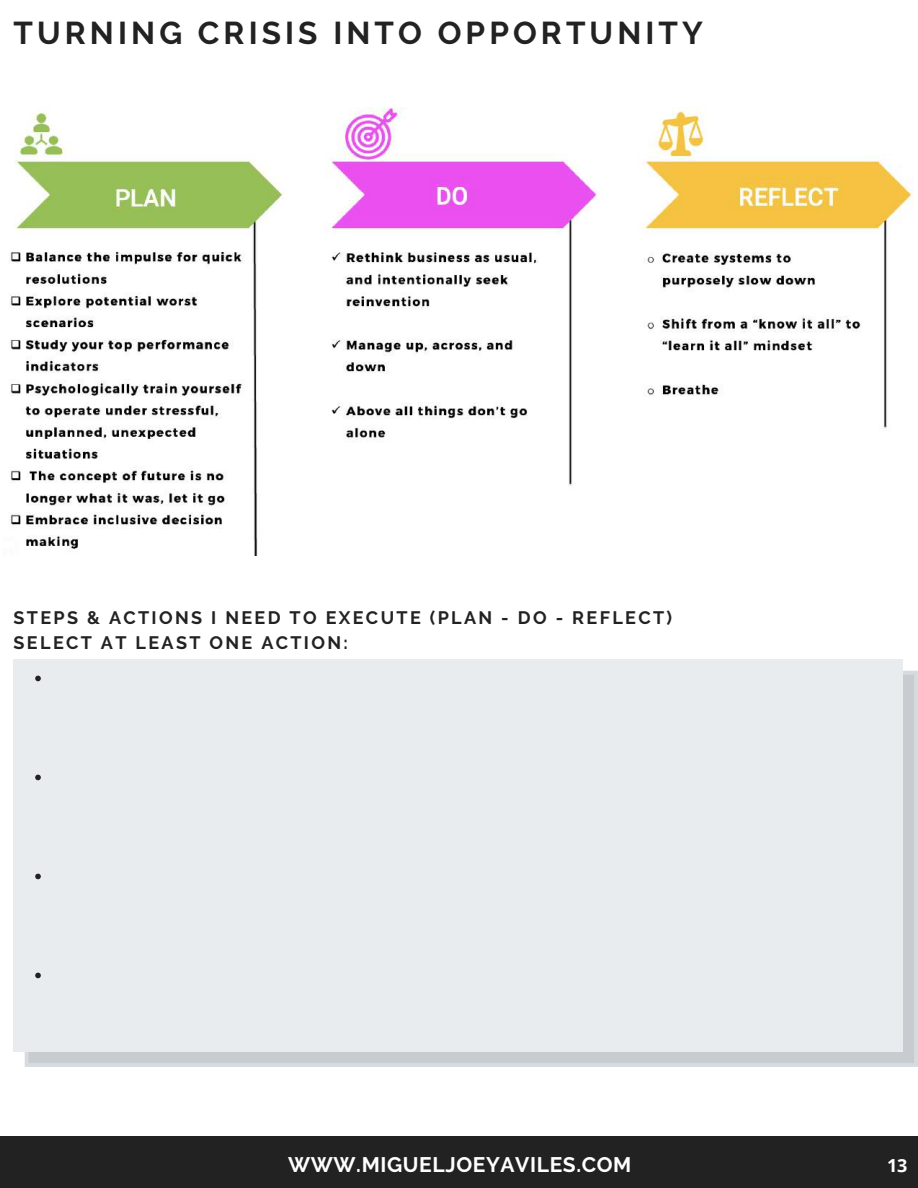
<style>
.page{position:relative;width:918px;height:1188px;background:#fff}
.page>*{position:absolute;margin:0;border:0;box-sizing:border-box;transform-origin:0 0}
.t1{font:700 31.5px "Raleway";letter-spacing:.13em;color:#222}
.t2{font:700 21px "Raleway";letter-spacing:.03em;color:#fff}
.t3{font:700 18px/24.8px "Raleway";letter-spacing:.13em;color:#222}
.t4{font:700 18px "Open Sans";color:#fff}
</style>
<div class="page">
<div style="left:0;top:1136px;width:918px;height:52px;background:#222"></div>
<svg style="left:25px;top:671px;width:893px;height:396px;background:#cbd0d4"></svg>
<div style="left:14px;top:660px;width:889px;height:392px;background:#e8ecef"></div>
<img style="left:9px;top:107px;width:905px;height:448px">
<svg style="left:35px;top:676px;width:6px;height:5px"></svg>
<svg style="left:35px;top:775px;width:6px;height:5px"></svg>
<svg style="left:35px;top:874px;width:6px;height:5px"></svg>
<svg style="left:35px;top:973px;width:6px;height:5px"></svg>
<h1 class="t1" style="left:14px;top:15px;width:691px">TURNING CRISIS INTO OPPORTUNITY</h1>
<p class="t3" style="left:14px;top:605px;width:660px">STEPS &amp; ACTIONS I NEED TO EXECUTE (PLAN - DO - REFLECT)<br>SELECT AT LEAST ONE ACTION:</p>
<p class="t2" style="left:288px;top:1152px;width:345px">WWW.MIGUELJOEYAVILES.COM</p>
<p class="t4" style="left:887px;top:1153px;width:22px">13</p>
</div>
